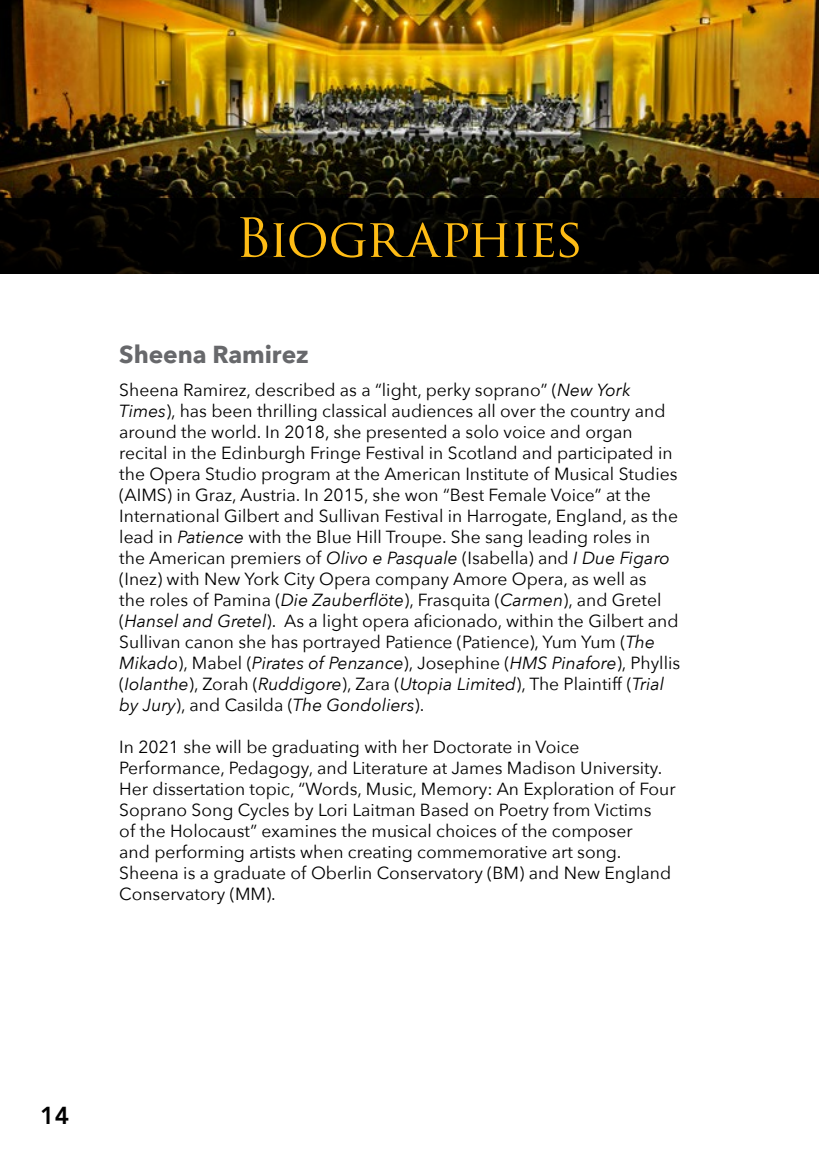
<style>
.page{position:relative;width:819px;height:1166px;background:#fff}
.page>*{position:absolute;margin:0;border:0;box-sizing:border-box;transform-origin:0 0}
.t1{font:52.5px "Trajan Pro";letter-spacing:-.04em;color:#febc15}
.t2{font:700 24.5px "Avenir Next";letter-spacing:-.005em;color:#67686b}
.t3{font:800 24.5px "Avenir";color:#000}
.t4{font:17.5px/21px "Avenir Next";color:#000}
.s1{font-style:italic}
</style>
<div class="page">
<img style="left:0;top:0;width:819px;height:198px">
<div style="left:0;top:198px;width:819px;height:75px;background:#000"></div>
<h1 class="t1" style="left:235px;top:204px;width:350px">Biographies</h1>
<h2 class="t2" style="left:119px;top:333px;width:191px">Sheena Ramirez</h2>
<p class="t4" style="left:119px;top:378px;width:562px">Sheena Ramirez, described as a “light, perky soprano” (<span class="s1">New York Times</span>), has been thrilling classical audiences all over the country and around the world. In 2018, she presented a solo voice and organ recital in the Edinburgh Fringe Festival in Scotland and participated in the Opera Studio program at the American Institute of Musical Studies (AIMS) in Graz, Austria. In 2015, she won “Best Female Voice” at the International Gilbert and Sullivan Festival in Harrogate, England, as the lead in <span class="s1">Patience</span> with the Blue Hill Troupe. She sang leading roles in the American premiers of <span class="s1">Olivo e Pasquale</span> (Isabella) and <span class="s1">I Due Figaro </span>(Inez) with New York City Opera company Amore Opera, as well as<br>the roles of Pamina (<span class="s1">Die Zauberflöte</span>), Frasquita (<span class="s1">Carmen</span>), and Gretel (<span class="s1">Hansel and Gretel</span>). As a light opera aficionado, within the Gilbert and Sullivan canon she has portrayed Patience (Patience), Yum Yum (<span class="s1">The Mikado</span>), Mabel (<span class="s1">Pirates of Penzance</span>), Josephine (<span class="s1">HMS Pinafore</span>), Phyllis (<span class="s1">Iolanthe</span>), Zorah (<span class="s1">Ruddigore</span>), Zara (<span class="s1">Utopia Limited</span>), The Plaintiff (<span class="s1">Trial by Jury</span>), and Casilda (<span class="s1">The Gondoliers</span>).</p>
<p class="t4" style="left:119px;top:735px;width:558px">In 2021 she will be graduating with her Doctorate in Voice Performance, Pedagogy, and Literature at James Madison University.<br>Her dissertation topic, “Words, Music, Memory: An Exploration of Four Soprano Song Cycles by Lori Laitman Based on Poetry from Victims<br>of the Holocaust” examines the musical choices of the composer<br>and performing artists when creating commemorative art song.<br>Sheena is a graduate of Oberlin Conservatory (BM) and New England Conservatory (MM).</p>
<h2 class="t3" style="left:40px;top:1096px;width:31px">14</h2>
</div>
